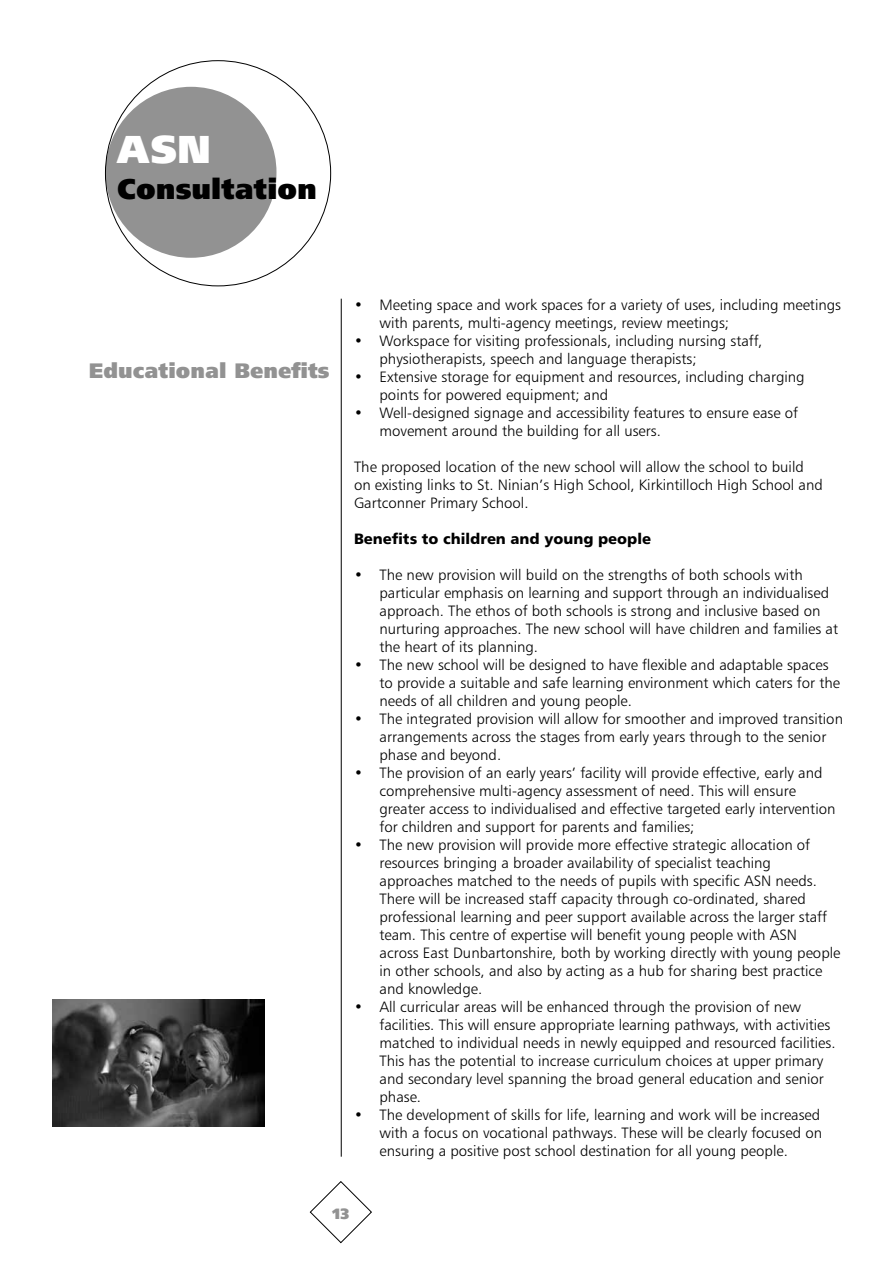
<style>
.page{position:relative;width:893px;height:1263px;background:#fff}
.page>*{position:absolute;margin:0;border:0;box-sizing:border-box;transform-origin:0 0}
.t1{font:39px "Humanist 777 BT Extra Black B";color:#fff}
.t2{font:28.5px "Humanist 777 BT Extra Black B";color:#000}
.t3{font:21px "Humanist 777 BT Extra Black B";color:#929292}
.t4{font:15px/18px "Humanist 777 BT Light B";color:#000}
.t5{font:15px "Humanist 777 BT Black B";color:#000}
.t6{font:15px "Humanist 777 BT Extra Black B";color:#929292}
</style>
<div class="page">
<div style="left:105px;top:87px;width:171px;height:171px;background:#929292;border-radius:50%"></div>
<hr style="left:341px;top:299px;width:1px;height:858px;background:#000">
<svg style="left:310px;top:1181px;width:62px;height:62px"></svg>
<img style="left:52px;top:999px;width:213px;height:128px">
<h1 class="t1" style="left:117px;top:125px;width:95px">ASN</h1>
<h2 class="t2" style="left:117px;top:171px;width:201px">Consultation</h2>
<h3 class="t3" style="left:89px;top:357px;width:242px">Educational Benefits</h3>
<p class="t4" style="left:379px;top:296px;width:463px;text-indent:-26px">• Meeting space and work spaces for a variety of uses, including meetings with parents, multi-agency meetings, review meetings;</p>
<p class="t4" style="left:379px;top:332px;width:384px;text-indent:-26px">• Workspace for visiting professionals, including nursing staff, physiotherapists, speech and language therapists;</p>
<p class="t4" style="left:379px;top:368px;width:427px;text-indent:-26px">• Extensive storage for equipment and resources, including charging points for powered equipment; and</p>
<p class="t4" style="left:379px;top:404px;width:420px;text-indent:-26px">• Well-designed signage and accessibility features to ensure ease of movement around the building for all users.</p>
<p class="t4" style="left:354px;top:458px;width:470px">The proposed location of the new school will allow the school to build on existing links to St. Ninian’s High School, Kirkintilloch High School and<br>Gartconner Primary School.</p>
<p class="t5" style="left:354px;top:529px;width:299px">Benefits to children and young people</p>
<p class="t4" style="left:379px;top:566px;width:460px;text-indent:-26px">• The new provision will build on the strengths of both schools with particular emphasis on learning and support through an individualised approach. The ethos of both schools is strong and inclusive based on nurturing approaches. The new school will have children and families at the heart of its planning.</p>
<p class="t4" style="left:379px;top:656px;width:462px;text-indent:-26px">• The new school will be designed to have flexible and adaptable spaces to provide a suitable and safe learning environment which caters for the needs of all children and young people.</p>
<p class="t4" style="left:379px;top:710px;width:465px;text-indent:-26px">• The integrated provision will allow for smoother and improved transition arrangements across the stages from early years through to the senior phase and beyond.</p>
<p class="t4" style="left:379px;top:764px;width:457px;text-indent:-26px">• The provision of an early years’ facility will provide effective, early and comprehensive multi-agency assessment of need. This will ensure greater access to individualised and effective targeted early intervention for children and support for parents and families;</p>
<p class="t4" style="left:379px;top:836px;width:462px;text-indent:-26px">• The new provision will provide more effective strategic allocation of resources bringing a broader availability of specialist teaching approaches matched to the needs of pupils with specific ASN needs.<br>There will be increased staff capacity through co-ordinated, shared professional learning and peer support available across the larger staff team. This centre of expertise will benefit young people with ASN<br>across East Dunbartonshire, both by working directly with young people in other schools, and also by acting as a hub for sharing best practice and knowledge.</p>
<p class="t4" style="left:379px;top:998px;width:458px;text-indent:-26px">• All curricular areas will be enhanced through the provision of new facilities. This will ensure appropriate learning pathways, with activities matched to individual needs in newly equipped and resourced facilities.<br>This has the potential to increase curriculum choices at upper primary and secondary level spanning the broad general education and senior phase.</p>
<p class="t4" style="left:379px;top:1106px;width:444px;text-indent:-26px">• The development of skills for life, learning and work will be increased with a focus on vocational pathways. These will be clearly focused on ensuring a positive post school destination for all young people.</p>
<p class="t6" style="left:332px;top:1204px;width:19px">13</p>
</div>
